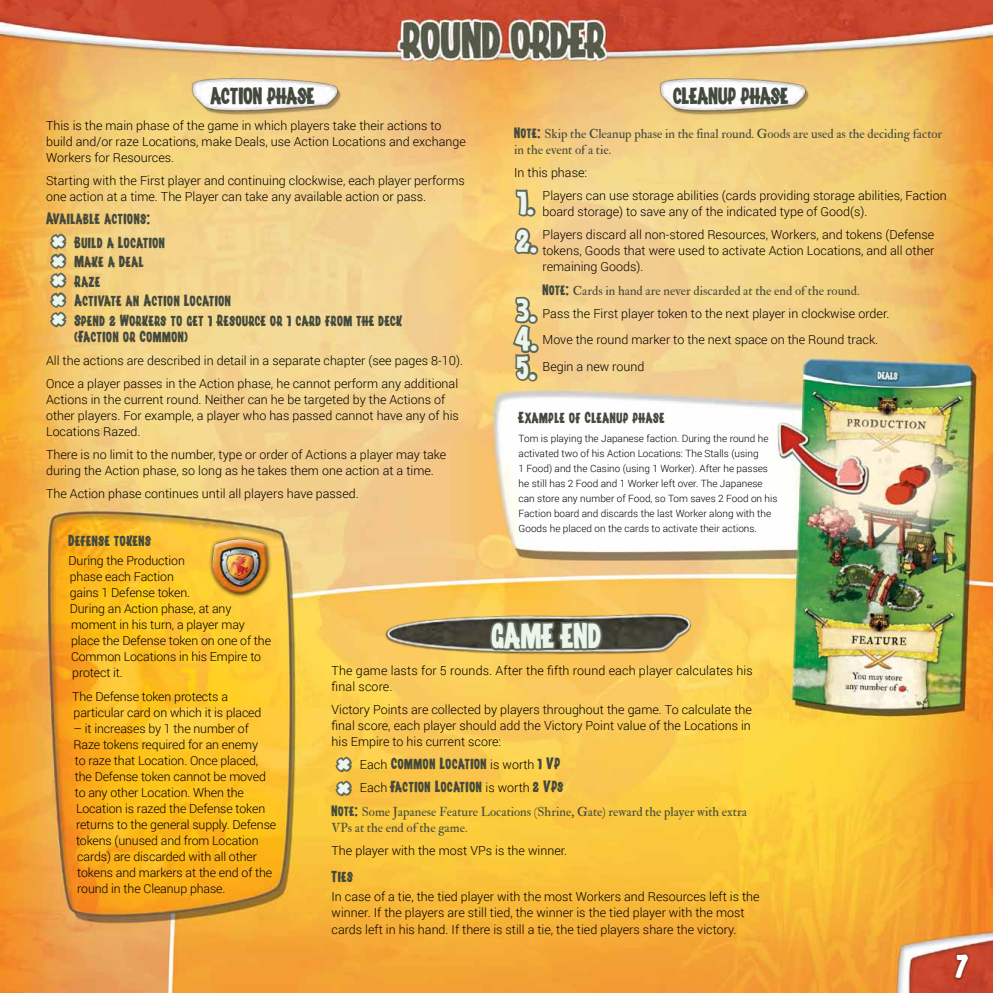
<style>
.page{position:relative;width:993px;height:993px;background:#fff}
.page>*{position:absolute;margin:0;border:0;box-sizing:border-box;transform-origin:0 0}
.rozdz_średni{font:30px "Tygodnik";letter-spacing:.01em;color:#ebf5ec}
.t1{font:30px "Tygodnik";color:#fff}
.rozdz_maly{font:20px "Tygodnik";letter-spacing:.01em;color:#43493c}
.basic_txt{font:13.75px/16px "Tygodnik";letter-spacing:.05em;color:#43493c}
.note{font:13.75px "Tygodnik";color:#43493c}
.note-2{font:12.75px/16.2px "IM FELL Double Pica Roman";color:#43493c}
.basic_txt-2{font:300 12.5px/16px "Roboto";color:#000}
.basic_txt-3{font:300 12.38px/16px "Roboto";letter-spacing:-.01em;color:#000}
.example{font:300 10px/15px "Roboto";color:#000}
.s1{font-family:"Tygodnik"}
.s2{font-family:"Roboto";font-weight:300;font-size:12.5px;color:#000}
</style>
<div class="page">
<img style="left:0;top:0;width:992px;height:992px">
<img style="left:206px;top:532px;width:67px;height:67px">
<div style="left:209px;top:536px;width:59px;height:43px;background:#fff;opacity:.75"></div>
<div style="left:213px;top:543px;width:57px;height:53px;background:#737577;opacity:.75"></div>
<svg style="left:333px;top:753px;width:21px;height:45px"></svg>
<svg style="left:48px;top:231px;width:21px;height:98px;background:#b4995d"></svg>
<img style="left:291px;top:602px;width:430px;height:75px">
<img style="left:180px;top:66px;width:172px;height:58px">
<img style="left:647px;top:66px;width:173px;height:58px">
<div style="left:951px;top:950px;width:20px;height:31px;background:#000;opacity:.75"></div>
<svg style="left:487px;top:550px;width:117px;height:109px;background:#c0a461"></svg>
<svg style="left:510px;top:187px;width:31px;height:197px;background:#ccb270"></svg>
<p class="rozdz_maly" style="left:210px;top:81px;width:106px">ACTION PHASE</p>
<p class="basic_txt-2" style="left:46px;top:117px;width:421px">This is the main phase of the game in which players take their actions to build and/or raze Locations, make Deals, use Action Locations and exchange<br>Workers for Resources.</p>
<p class="basic_txt-2" style="left:46px;top:172px;width:420px">Starting with the First player and continuing clockwise, each player performs one action at a time. The Player can take any available action or pass.</p>
<p class="basic_txt" style="left:46px;top:210px;width:105px">Available actions:</p>
<p class="basic_txt" style="left:74px;top:233px;width:92px">Build a Location</p>
<p class="basic_txt" style="left:74px;top:253px;width:70px">Make a Deal</p>
<p class="basic_txt" style="left:74px;top:272px;width:27px">Raze</p>
<p class="basic_txt" style="left:74px;top:292px;width:158px">Activate an Action Location</p>
<p class="basic_txt" style="left:74px;top:311px;width:329px">Spend 2 Workers to get 1 Resource or 1 card from the deck (Faction or Common)</p>
<p class="basic_txt-2" style="left:46px;top:352px;width:418px">All the actions are described in detail in a separate chapter (see pages 8-10).</p>
<p class="basic_txt-2" style="left:46px;top:375px;width:414px">Once a player passes in the Action phase, he cannot perform any additional Actions in the current round. Neither can he be targeted by the Actions of other players. For example, a player who has passed cannot have any of his Locations Razed.</p>
<p class="basic_txt-2" style="left:46px;top:446px;width:401px">There is no limit to the number, type or order of Actions a player may take during the Action phase, so long as he takes them one action at a time.</p>
<p class="basic_txt-2" style="left:46px;top:485px;width:314px">The Action phase continues until all players have passed.</p>
<p class="rozdz_maly" style="left:672px;top:81px;width:116px">CLEANUP PHASE</p>
<p class="note-2" style="left:514px;top:125px;width:429px"><span class="s1">Note:</span> Skip the Cleanup phase in the final round. Goods are used as the deciding factor in the event of a tie.</p>
<p class="basic_txt-2" style="left:514px;top:164px;width:74px">In this phase:</p>
<p class="basic_txt-2" style="left:542px;top:187px;width:405px">Players can use storage abilities (cards providing storage abilities, Faction board storage) to save any of the indicated type of Good(s).</p>
<p class="basic_txt-2" style="left:542px;top:226px;width:393px;text-align:justify">Players discard all non-stored Resources, Workers, and tokens (Defense tokens, Goods that were used to activate Action Locations, and all other remaining Goods).</p>
<p class="note-2" style="left:542px;top:282px;width:318px"><span class="s1">Note:</span> Cards in hand are never discarded at the end of the round.</p>
<p class="basic_txt-2" style="left:542px;top:304px;width:348px">Pass the First player token to the next player in clockwise order.</p>
<p class="basic_txt-2" style="left:542px;top:331px;width:337px">Move the round marker to the next space on the Round track.</p>
<p class="basic_txt-2" style="left:542px;top:358px;width:103px">Begin a new round</p>
<p class="rozdz_średni" style="left:517px;top:180px;width:18px">1.</p>
<p class="rozdz_średni" style="left:516px;top:218px;width:22px">2.</p>
<p class="rozdz_średni" style="left:52px;top:225px;width:14px">*</p>
<p class="rozdz_średni" style="left:52px;top:245px;width:14px">*</p>
<p class="rozdz_średni" style="left:52px;top:264px;width:14px">*</p>
<p class="rozdz_średni" style="left:52px;top:284px;width:14px">*</p>
<p class="rozdz_średni" style="left:52px;top:303px;width:14px">*</p>
<p class="rozdz_średni" style="left:516px;top:288px;width:21px">3.</p>
<p class="rozdz_średni" style="left:515px;top:317px;width:23px">4.</p>
<p class="rozdz_średni" style="left:517px;top:345px;width:21px">5.</p>
<p class="basic_txt" style="left:518px;top:409px;width:147px">Example of Cleanup phase</p>
<p class="example" style="left:518px;top:430px;width:260px">Tom is playing the Japanese faction. During the round he activated two of his Action Locations: The Stalls (using<br>1 Food) and the Casino (using 1 Worker). After he passes he still has 2 Food and 1 Worker left over. The Japanese can store any number of Food, so Tom saves 2 Food on his Faction board and discards the last Worker along with the Goods he placed on the cards to activate their actions.</p>
<p class="basic_txt" style="left:69px;top:531px;width:84px">Defense tokens</p>
<p class="basic_txt-3" style="left:69px;top:552px;width:204px">During the Production<br>phase each Faction<br>gains 1 Defense token.<br>During an Action phase, at any moment in his turn, a player may place the Defense token on one of the<br>Common Locations in his Empire to protect it.</p>
<p class="basic_txt-3" style="left:72px;top:687px;width:190px">The Defense token protects a particular card on which it is placed</p>
<p class="basic_txt-3" style="left:74px;top:719px;width:177px">– it increases by 1 the number of</p>
<p class="basic_txt-3" style="left:74px;top:735px;width:186px">Raze tokens required for an enemy</p>
<p class="basic_txt-3" style="left:75px;top:751px;width:185px">to raze that Location. Once placed,</p>
<p class="basic_txt-3" style="left:75px;top:767px;width:193px">the Defense token cannot be moved</p>
<p class="basic_txt-3" style="left:75px;top:783px;width:171px">to any other Location. When the</p>
<p class="basic_txt-3" style="left:76px;top:799px;width:191px">Location is razed the Defense token</p>
<p class="basic_txt-3" style="left:76px;top:815px;width:201px">returns to the general supply. Defense</p>
<p class="basic_txt-3" style="left:76px;top:831px;width:184px">tokens (unused and from Location</p>
<p class="basic_txt-3" style="left:77px;top:847px;width:181px">cards) are discarded with all other</p>
<p class="basic_txt-3" style="left:77px;top:863px;width:196px">tokens and markers at the end of the</p>
<p class="basic_txt-3" style="left:77px;top:879px;width:150px">round in the Cleanup phase.</p>
<p class="rozdz_średni" style="left:491px;top:614px;width:111px">GAME END</p>
<p class="basic_txt-2" style="left:331px;top:661px;width:423px">The game lasts for 5 rounds. After the fifth round each player calculates his final score.</p>
<p class="basic_txt-2" style="left:331px;top:701px;width:422px;text-align:justify">Victory Points are collected by players throughout the game. To calculate the final score, each player should add the Victory Point value of the Locations in his Empire to his current score:</p>
<p class="basic_txt" style="left:360px;top:754px;width:201px"><span class="s2">Each</span> Common Location <span class="s2">is worth</span> 1 VP</p>
<p class="basic_txt" style="left:360px;top:778px;width:205px"><span class="s2">Each</span> Faction Location <span class="s2">is worth</span> 2 VPs</p>
<p class="note-2" style="left:331px;top:803px;width:417px"><span class="s1">Note:</span> Some Japanese Feature Locations (Shrine, Gate) reward the player with extra<br>VPs at the end of the game.</p>
<p class="basic_txt-2" style="left:331px;top:841px;width:237px">The player with the most VPs is the winner.</p>
<p class="note" style="left:331px;top:866px;width:23px">Ties</p>
<p class="basic_txt-2" style="left:331px;top:888px;width:429px">In case of a tie, the tied player with the most Workers and Resources left is the winner. If the players are still tied, the winner is the tied player with the most cards left in his hand. If there is still a tie, the tied players share the victory.</p>
<p class="rozdz_średni" style="left:337px;top:748px;width:14px">*</p>
<p class="rozdz_średni" style="left:337px;top:772px;width:14px">*</p>
<h1 class="t1" style="left:955px;top:943px;width:14px">7</h1>
</div>
